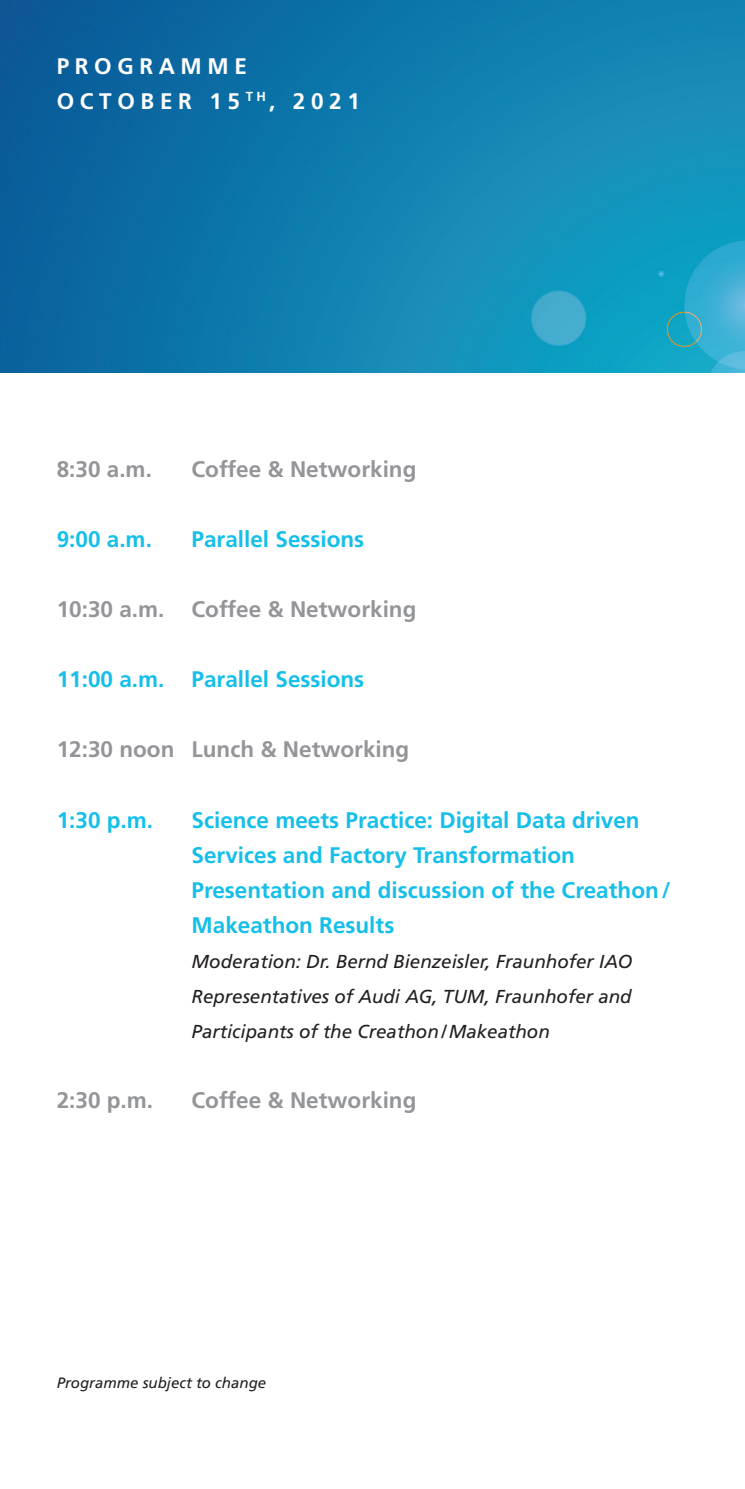
<style>
.page{position:relative;width:745px;height:1489px;background:#fff}
.page>*{position:absolute;margin:0;border:0;box-sizing:border-box;transform-origin:0 0}
.t1{font:700 22.5px/35px "Frutiger LT Com";color:#15bfe9}
.t2{font:700 22.5px "Frutiger LT Com";color:#939598}
.t3{font:700 22.5px/35px "Frutiger LT Com";letter-spacing:.25em;color:#fff}
.t4{font:italic 18.75px/35px "Frutiger LT Com";color:#231f20;text-align:justify}
.t5{font:italic 15px "Frutiger LT Com";color:#231f20}
</style>
<div class="page">
<img style="left:0;top:0;width:744px;height:372px">
<p class="t3" style="left:57px;top:48px;width:304px">PROGRAMME<br>OCTOBER 15 <sup>TH</sup>, 2021</p>
<p class="t2" style="left:57px;top:456px;width:97px">8:30 a.m.</p>
<p class="t2" style="left:191px;top:456px;width:226px">Coffee &amp; Networking</p>
<p class="t1" style="left:57px;top:522px;width:97px">9:00 a.m.</p>
<p class="t1" style="left:191px;top:522px;width:174px">Parallel Sessions</p>
<p class="t2" style="left:57px;top:596px;width:361px">10:30 a.m. Coffee &amp; Networking</p>
<p class="t1" style="left:57px;top:662px;width:309px">11:00 a.m. Parallel Sessions</p>
<p class="t2" style="left:57px;top:736px;width:354px">12:30 noon Lunch &amp; Networking</p>
<p class="t1" style="left:57px;top:802px;width:98px">1:30 p.m.</p>
<p class="t1" style="left:191px;top:802px;width:480px">Science meets Practice: Digital Data driven Services and Factory Transformation Presentation and discussion of the Creathon/ Makeathon Results</p>
<p class="t4" style="left:191px;top:943px;width:442px">Moderation: Dr. Bernd Bienzeisler, Fraunhofer IAO Representatives of Audi AG, TUM, Fraunhofer and Participants of the Creathon/Makeathon</p>
<p class="t2" style="left:57px;top:1086px;width:98px">2:30 p.m.</p>
<p class="t2" style="left:191px;top:1086px;width:226px">Coffee &amp; Networking</p>
<p class="t5" style="left:57px;top:1373px;width:211px">Programme subject to change</p>
</div>
